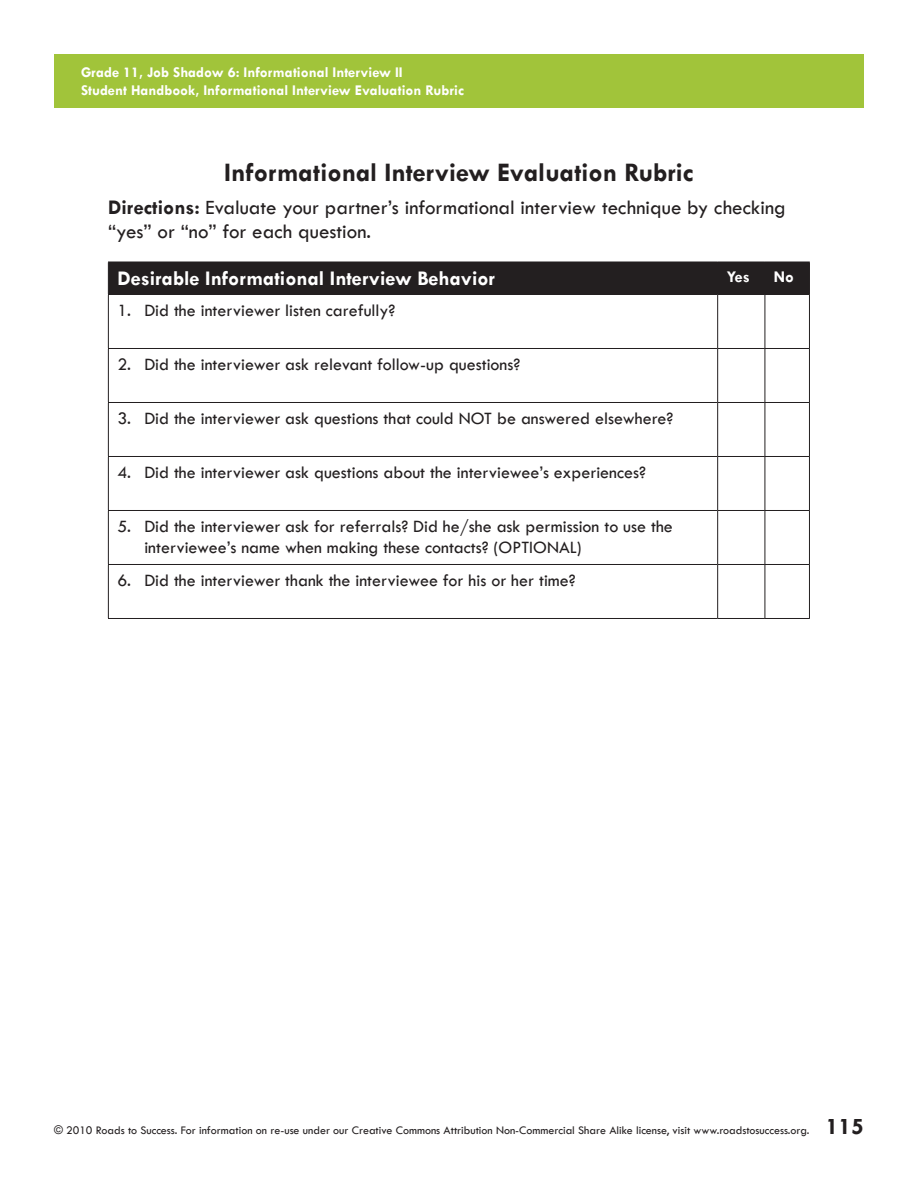
<style>
.page{position:relative;width:918px;height:1188px;background:#fff}
.page>*{position:absolute;margin:0;border:0;box-sizing:border-box;transform-origin:0 0}
.SHFR_Title{font:700 27px "Tw Cen";color:#231f20}
.Lesson_Front_Page_Te{font:700 24px "Tw Cen";color:#231f20}
.SFHR_Instruction_Lin{font:21px/24px "Tw Cen";color:#231f20}
.SHFR_Text{font:700 21px "Tw Cen";color:#fff}
.SHFR_NL{font:18px/21px "Tw Cen";color:#231f20}
.SHFR_Text-2{font:700 16.5px "Tw Cen";color:#fff}
.t1{font:700 15px "Tw Cen";color:#fff}
.t2{font:12px "Tw Cen";color:#231f20}
.s1{font-weight:700}
</style>
<div class="page">
<div style="left:109px;top:263px;width:700px;height:31px;background:#231f20"></div>
<hr style="left:108px;top:262px;width:610px;height:1px;background:#231f20">
<hr style="left:108px;top:262px;width:1px;height:32px;background:#231f20">
<hr style="left:718px;top:262px;width:47px;height:1px;background:#231f20">
<hr style="left:717px;top:262px;width:1px;height:32px;background:#231f20">
<hr style="left:765px;top:262px;width:45px;height:1px;background:#231f20">
<hr style="left:765px;top:262px;width:1px;height:32px;background:#231f20">
<hr style="left:809px;top:262px;width:1px;height:32px;background:#231f20">
<hr style="left:108px;top:294px;width:610px;height:1px;background:#231f20">
<hr style="left:108px;top:295px;width:1px;height:53px;background:#231f20">
<hr style="left:718px;top:294px;width:47px;height:1px;background:#231f20">
<hr style="left:717px;top:295px;width:1px;height:53px;background:#231f20">
<hr style="left:765px;top:294px;width:45px;height:1px;background:#231f20">
<hr style="left:765px;top:295px;width:1px;height:53px;background:#231f20">
<hr style="left:809px;top:295px;width:1px;height:53px;background:#231f20">
<hr style="left:108px;top:348px;width:610px;height:1px;background:#231f20">
<hr style="left:108px;top:349px;width:1px;height:53px;background:#231f20">
<hr style="left:718px;top:348px;width:47px;height:1px;background:#231f20">
<hr style="left:717px;top:349px;width:1px;height:53px;background:#231f20">
<hr style="left:765px;top:348px;width:45px;height:1px;background:#231f20">
<hr style="left:765px;top:349px;width:1px;height:53px;background:#231f20">
<hr style="left:809px;top:349px;width:1px;height:53px;background:#231f20">
<hr style="left:108px;top:402px;width:610px;height:1px;background:#231f20">
<hr style="left:108px;top:403px;width:1px;height:53px;background:#231f20">
<hr style="left:718px;top:402px;width:47px;height:1px;background:#231f20">
<hr style="left:717px;top:403px;width:1px;height:53px;background:#231f20">
<hr style="left:765px;top:402px;width:45px;height:1px;background:#231f20">
<hr style="left:765px;top:403px;width:1px;height:53px;background:#231f20">
<hr style="left:809px;top:403px;width:1px;height:53px;background:#231f20">
<hr style="left:108px;top:456px;width:610px;height:1px;background:#231f20">
<hr style="left:108px;top:457px;width:1px;height:53px;background:#231f20">
<hr style="left:718px;top:456px;width:47px;height:1px;background:#231f20">
<hr style="left:717px;top:457px;width:1px;height:53px;background:#231f20">
<hr style="left:765px;top:456px;width:45px;height:1px;background:#231f20">
<hr style="left:765px;top:457px;width:1px;height:53px;background:#231f20">
<hr style="left:809px;top:457px;width:1px;height:53px;background:#231f20">
<hr style="left:108px;top:510px;width:610px;height:1px;background:#231f20">
<hr style="left:108px;top:511px;width:1px;height:53px;background:#231f20">
<hr style="left:718px;top:510px;width:47px;height:1px;background:#231f20">
<hr style="left:717px;top:511px;width:1px;height:53px;background:#231f20">
<hr style="left:765px;top:510px;width:45px;height:1px;background:#231f20">
<hr style="left:765px;top:511px;width:1px;height:53px;background:#231f20">
<hr style="left:809px;top:511px;width:1px;height:53px;background:#231f20">
<hr style="left:108px;top:564px;width:610px;height:1px;background:#231f20">
<hr style="left:108px;top:565px;width:1px;height:53px;background:#231f20">
<hr style="left:718px;top:564px;width:47px;height:1px;background:#231f20">
<hr style="left:717px;top:565px;width:1px;height:53px;background:#231f20">
<hr style="left:765px;top:564px;width:45px;height:1px;background:#231f20">
<hr style="left:765px;top:565px;width:1px;height:53px;background:#231f20">
<hr style="left:809px;top:565px;width:1px;height:53px;background:#231f20">
<hr style="left:108px;top:618px;width:610px;height:1px;background:#231f20">
<hr style="left:718px;top:618px;width:47px;height:1px;background:#231f20">
<hr style="left:765px;top:618px;width:45px;height:1px;background:#231f20">
<div style="left:54px;top:54px;width:810px;height:54px;background:#a1c43a"></div>
<p class="t1" style="left:81px;top:63px;width:323px">Grade 11, Job Shadow 6: Informational Interview II</p>
<p class="t1" style="left:81px;top:81px;width:385px">Student Handbook, Informational Interview Evaluation Rubric</p>
<p class="SHFR_Title" style="left:224px;top:156px;width:471px">Informational Interview Evaluation Rubric</p>
<p class="SFHR_Instruction_Lin" style="left:108px;top:195px;width:679px"><span class="s1">Directions:</span> Evaluate your partner’s informational interview technique by checking “yes” or “no” for each question.</p>
<p class="SHFR_Text" style="left:117px;top:266px;width:379px">Desirable Informational Interview Behavior</p>
<p class="SHFR_Text-2" style="left:727px;top:267px;width:25px">Yes</p>
<p class="SHFR_Text-2" style="left:774px;top:267px;width:22px">No</p>
<p class="SHFR_NL" style="left:117px;top:300px;width:280px">1. Did the interviewer listen carefully?</p>
<p class="SHFR_NL" style="left:117px;top:354px;width:405px">2. Did the interviewer ask relevant follow-up questions?</p>
<p class="SHFR_NL" style="left:117px;top:408px;width:558px">3. Did the interviewer ask questions that could NOT be answered elsewhere?</p>
<p class="SHFR_NL" style="left:117px;top:462px;width:530px">4. Did the interviewer ask questions about the interviewee’s experiences?</p>
<p class="SHFR_NL" style="left:144px;top:516px;width:530px;text-indent:-27px">5. Did the interviewer ask for referrals? Did he/she ask permission to use the interviewee’s name when making these contacts? (OPTIONAL)</p>
<p class="SHFR_NL" style="left:117px;top:570px;width:460px">6. Did the interviewer thank the interviewee for his or her time?</p>
<p class="t2" style="left:54px;top:1123px;width:757px">© 2010 Roads to Success. For information on re-use under our Creative Commons Attribution Non-Commercial Share Alike license, visit www.roadstosuccess.org.</p>
<p class="Lesson_Front_Page_Te" style="left:826px;top:1112px;width:40px">115</p>
</div>
